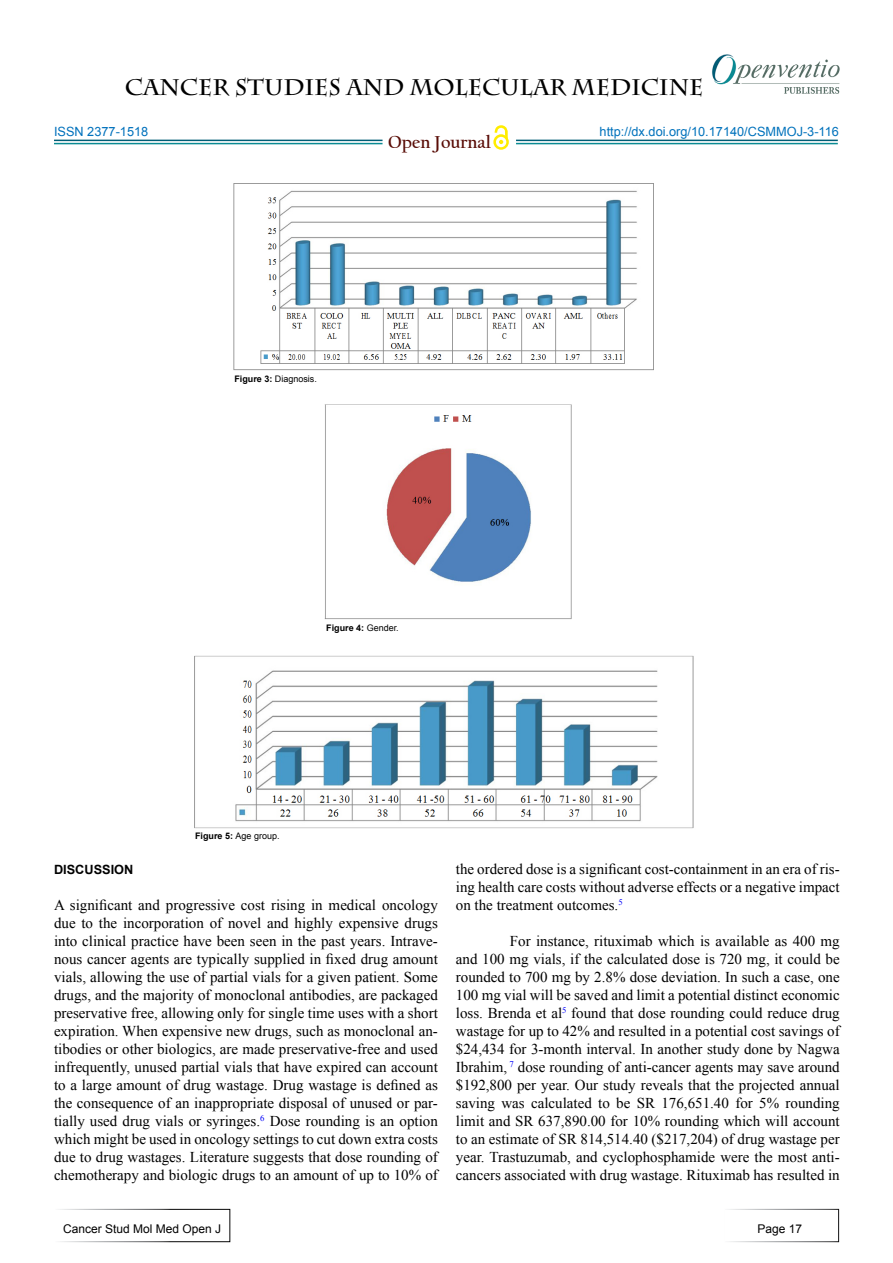
<style>
.page{position:relative;width:893px;height:1263px;background:#fff}
.page>*{position:absolute;margin:0;border:0;box-sizing:border-box;transform-origin:0 0}
.t1{font:700 22.5px "Charlemagne Std";color:#000}
.t2{font:700 18.15px "Californian FB";color:#580b05}
.t3{font:15px/18px "Times New Roman";color:#000;text-align:justify}
.t4{font:12.75px "Arial";color:#0072bc}
.t5{font:12.75px "Arial";color:#0071bc}
.t6{font:700 12.75px "Arial";color:#000}
.t7{font:12px "Arial";color:#000}
.t8{font:9px "Arial";color:#000}
.t9{font:700 9px "Arial";color:#000}
.s1{font-weight:700}
.s2{font-weight:400}
</style>
<div class="page">
<hr style="left:54px;top:140px;width:328px;height:1px;background:#015d75">
<hr style="left:54px;top:143px;width:328px;height:1px;background:#0a8b93">
<hr style="left:516px;top:140px;width:322px;height:1px;background:#015d75">
<hr style="left:516px;top:143px;width:322px;height:1px;background:#0a8b93">
<svg style="left:493px;top:134px;width:16px;height:16px"></svg>
<svg style="left:496px;top:137px;width:10px;height:10px"></svg>
<svg style="left:495px;top:125px;width:13px;height:19px"></svg>
<div style="left:54px;top:1209px;width:176px;height:33px;border:1px solid #fff"></div>
<div style="left:723px;top:1209px;width:116px;height:33px;border:1px solid #fff"></div>
<img style="left:712px;top:54px;width:128px;height:40px">
<img style="left:325px;top:404px;width:247px;height:216px">
<img style="left:194px;top:655px;width:500px;height:174px">
<img style="left:233px;top:183px;width:421px;height:188px">
<h1 class="t1" style="left:125px;top:74px;width:580px">CANCER STUDIES AND MOLECULAR MEDICINE</h1>
<p class="t2" style="left:388px;top:132px;width:104px">Open Journal</p>
<p class="t4" style="left:600px;top:123px;width:241px">http://dx.doi.org/10.17140/CSMMOJ-3-116</p>
<p class="t5" style="left:54px;top:123px;width:96px">ISSN 2377-1518</p>
<p class="t8" style="left:234px;top:372px;width:84px"><span class="s1">Figure 3:</span> Diagnosis.</p>
<p class="t9" style="left:326px;top:621px;width:74px">Figure 4: <span class="s2">Gender.</span></p>
<p class="t8" style="left:195px;top:830px;width:86px"><span class="s1">Figure 5:</span> Age group.</p>
<p class="t6" style="left:54px;top:861px;width:81px">DISCUSSION</p>
<p class="t3" style="left:54px;top:895px;width:385px">A significant and progressive cost rising in medical oncology due to the incorporation of novel and highly expensive drugs into clinical practice have been seen in the past years. Intrave&shy;nous cancer agents are typically supplied in fixed drug amount vials, allowing the use of partial vials for a given patient. Some drugs, and the majority of monoclonal antibodies, are packaged preservative free, allowing only for single time uses with a short expiration. When expensive new drugs, such as monoclonal an&shy;tibodies or other biologics, are made preservative-free and used infrequently, unused partial vials that have expired can account to a large amount of drug wastage. Drug wastage is defined as the consequence of an inappropriate disposal of unused or par&shy;tially used drug vials or syringes.<sup>6</sup> Dose rounding is an option which might be used in oncology settings to cut down extra costs due to drug wastages. Literature suggests that dose rounding of chemotherapy and biologic drugs to an amount of up to 10% of</p>
<p class="t7" style="left:63px;top:1221px;width:160px">Cancer Stud Mol Med Open J</p>
<p class="t3" style="left:456px;top:860px;width:385px">the ordered dose is a significant cost-containment in an era of ris&shy;ing health care costs without adverse effects or a negative impact on the treatment outcomes.<sup>5</sup></p>
<p class="t3" style="left:456px;top:932px;width:385px;text-indent:54px">For instance, rituximab which is available as 400 mg and 100 mg vials, if the calculated dose is 720 mg, it could be rounded to 700 mg by 2.8% dose deviation. In such a case, one 100 mg vial will be saved and limit a potential distinct economic loss. Brenda et al<sup>5</sup> found that dose rounding could reduce drug wastage for up to 42% and resulted in a potential cost savings of $24,434 for 3-month interval. In another study done by Nagwa Ibrahim, <sup>7</sup> dose rounding of anti-cancer agents may save around $192,800 per year. Our study reveals that the projected annual saving was calculated to be SR 176,651.40 for 5% rounding limit and SR 637,890.00 for 10% rounding which will account to an estimate of SR 814,514.40 ($217,204) of drug wastage per year. Trastuzumab, and cyclophosphamide were the most anti&shy;cancers associated with drug wastage. Rituximab has resulted in</p>
<p class="t7" style="left:758px;top:1221px;width:46px">Page 17</p>
</div>
